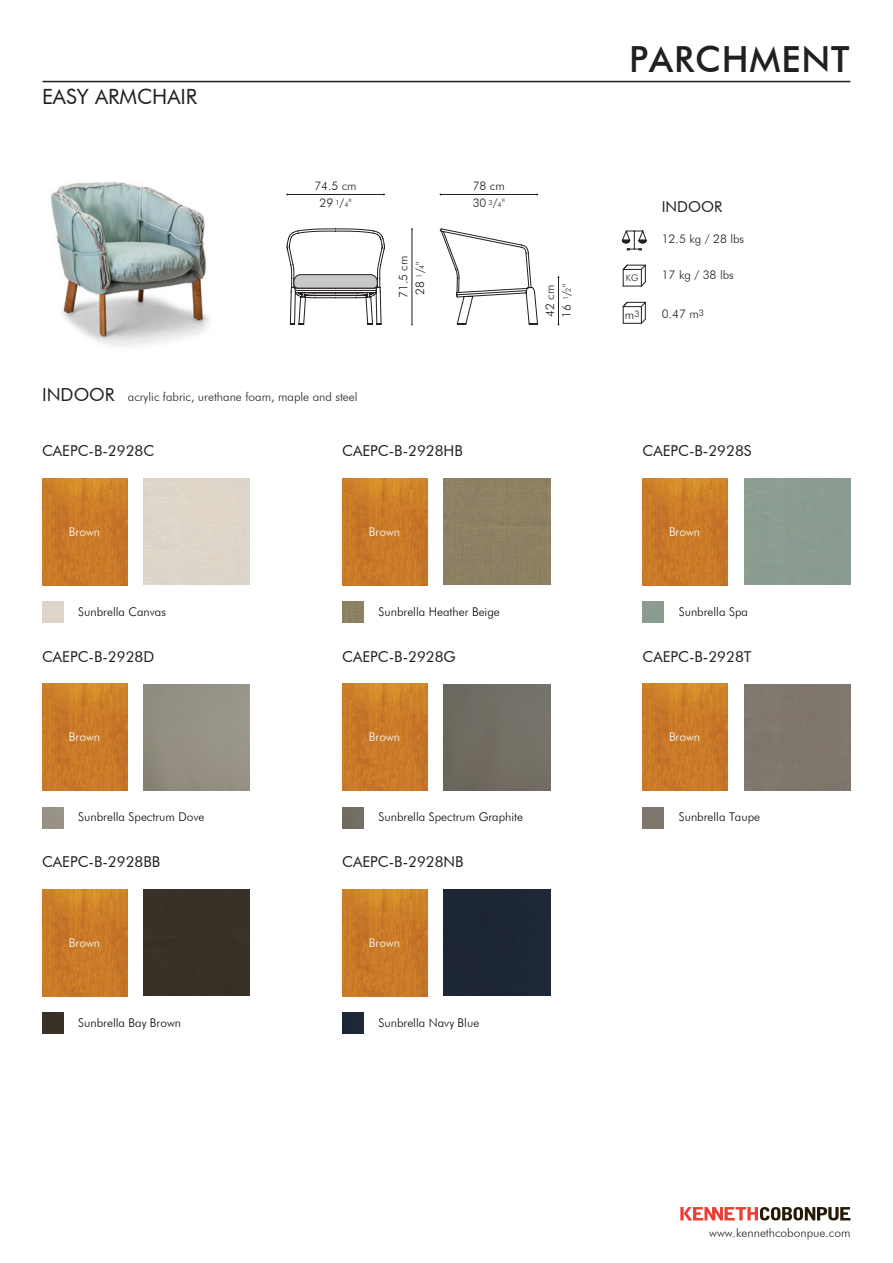
<style>
.page{position:relative;width:893px;height:1263px;background:#fff}
.page>*{position:absolute;margin:0;border:0;box-sizing:border-box;transform-origin:0 0}
.t1{font:500 36px "Futura BT";letter-spacing:.025em;color:#231f20}
.t2{font:21px "Futura BT";color:#231f20}
.t3{font:15px "Futura BT";color:#231f20}
.t4{font:300 12px "Futura BT";color:#040503}
.t5{font:300 12px "Futura BT";color:#231f20}
.t6{font:300 12px "Futura BT";color:#fff}
.t7{font:300 11.85px/16.6px "Futura BT";color:#201d1e}
.t8{font:300 11.85px/16.8px "Futura BT";color:#211f1f}
.t9{font:300 9px "Futura BT";color:#231f20}
.s1{font-size:7.2px}
.s2{font-weight:400;font-size:18px}
.s3{color:#201d1e}
.s4{font-size:7.2px;color:#201d1e}
.s5{font-size:9px}
</style>
<div class="page">
<svg style="left:680px;top:1207px;width:170px;height:13px"></svg>
<hr style="left:43px;top:81px;width:807px;height:1px;background:#231f20">
<svg style="left:622px;top:230px;width:25px;height:20px"></svg>
<svg style="left:622px;top:264px;width:24px;height:23px"></svg>
<svg style="left:622px;top:301px;width:24px;height:23px"></svg>
<img style="left:51px;top:182px;width:158px;height:165px">
<img style="left:42px;top:1012px;width:21px;height:22px">
<div style="left:144px;top:889px;width:106px;height:107px;background:#383127"></div>
<img style="left:342px;top:807px;width:21px;height:21px">
<div style="left:444px;top:684px;width:106px;height:106px;background:#726d63"></div>
<img style="left:342px;top:601px;width:21px;height:22px">
<div style="left:444px;top:479px;width:106px;height:106px;background:#8d8163"></div>
<img style="left:342px;top:1012px;width:21px;height:22px">
<div style="left:444px;top:889px;width:106px;height:107px;background:#1d2635"></div>
<img style="left:642px;top:807px;width:22px;height:21px">
<div style="left:744px;top:684px;width:106px;height:106px;background:#7f766d"></div>
<hr style="left:287px;top:194px;width:97px;height:1px;background:#201d1e">
<hr style="left:440px;top:194px;width:97px;height:1px;background:#201d1e">
<hr style="left:558px;top:277px;width:1px;height:47px;background:#211f1f">
<svg style="left:287px;top:228px;width:251px;height:98px"></svg>
<img style="left:42px;top:478px;width:85px;height:107px">
<img style="left:342px;top:478px;width:85px;height:107px">
<img style="left:642px;top:478px;width:85px;height:107px">
<img style="left:42px;top:684px;width:85px;height:107px">
<img style="left:342px;top:684px;width:85px;height:107px">
<img style="left:642px;top:684px;width:85px;height:107px">
<img style="left:42px;top:889px;width:85px;height:107px">
<img style="left:342px;top:889px;width:85px;height:107px">
<h2 class="t2" style="left:42px;top:84px;width:157px">EASY ARMCHAIR</h2>
<p class="t7" style="left:314px;top:178px;width:44px;text-align:center">74.5 cm<br>29 <sup>1</sup>/<span class="s1">4</span>"</p>
<p class="t7" style="left:473px;top:178px;width:34px">78 cm<br>30 <sup>3</sup>/<span class="s1">4</span>"</p>
<p class="t7" style="left:395px;top:298px;width:44px;rotate:-90deg">71.5 cm<br>28 <sup>1</sup>/<span class="s1">4</span>"</p>
<p class="t5" style="left:42px;top:390px;width:317px"><span class="s2">INDOOR</span> acrylic fabric, urethane foam, maple and steel</p>
<p class="t3" style="left:42px;top:442px;width:114px">CAEPC-B-2928C</p>
<p class="t3" style="left:342px;top:442px;width:122px">CAEPC-B-2928HB</p>
<p class="t8" style="left:541px;top:318px;width:35px;rotate:-90deg">42 cm<br>16 <sup>1</sup><span class="s3">/</span><span class="s4">2</span>"</p>
<h1 class="t1" style="left:629px;top:37px;width:222px">PARCHMENT</h1>
<p class="t3" style="left:662px;top:198px;width:62px">INDOOR</p>
<p class="t5" style="left:662px;top:232px;width:84px">12.5 kg / 28 lbs</p>
<p class="t9" style="left:626px;top:272px;width:14px">KG</p>
<p class="t5" style="left:662px;top:268px;width:74px">17 kg / 38 lbs</p>
<p class="t5" style="left:625px;top:307px;width:16px">m<span class="s5">3</span></p>
<p class="t5" style="left:662px;top:307px;width:44px">0.47 m<sup>3</sup></p>
<p class="t3" style="left:642px;top:442px;width:111px">CAEPC-B-2928S</p>
<p class="t6" style="left:69px;top:524px;width:33px">Brown</p>
<p class="t6" style="left:369px;top:524px;width:33px">Brown</p>
<p class="t6" style="left:669px;top:524px;width:33px">Brown</p>
<p class="t4" style="left:78px;top:604px;width:89px">Sunbrella Canvas</p>
<p class="t3" style="left:42px;top:647px;width:114px">CAEPC-B-2928D</p>
<p class="t4" style="left:378px;top:604px;width:123px">Sunbrella Heather Beige</p>
<p class="t3" style="left:342px;top:647px;width:115px">CAEPC-B-2928G</p>
<p class="t4" style="left:679px;top:604px;width:71px">Sunbrella Spa</p>
<p class="t3" style="left:642px;top:647px;width:110px">CAEPC-B-2928T</p>
<p class="t6" style="left:69px;top:729px;width:33px">Brown</p>
<p class="t6" style="left:369px;top:729px;width:33px">Brown</p>
<p class="t6" style="left:669px;top:729px;width:33px">Brown</p>
<p class="t4" style="left:78px;top:810px;width:128px">Sunbrella Spectrum Dove</p>
<p class="t3" style="left:42px;top:853px;width:120px">CAEPC-B-2928BB</p>
<p class="t4" style="left:378px;top:810px;width:146px">Sunbrella Spectrum Graphite</p>
<p class="t3" style="left:342px;top:853px;width:123px">CAEPC-B-2928NB</p>
<p class="t6" style="left:69px;top:935px;width:33px">Brown</p>
<p class="t6" style="left:369px;top:935px;width:33px">Brown</p>
<p class="t4" style="left:78px;top:1015px;width:104px">Sunbrella Bay Brown</p>
<p class="t4" style="left:378px;top:1015px;width:102px">Sunbrella Navy Blue</p>
<p class="t4" style="left:679px;top:810px;width:83px">Sunbrella Taupe</p>
<p class="t5" style="left:709px;top:1225px;width:143px">www.kennethcobonpue.com</p>
</div>
